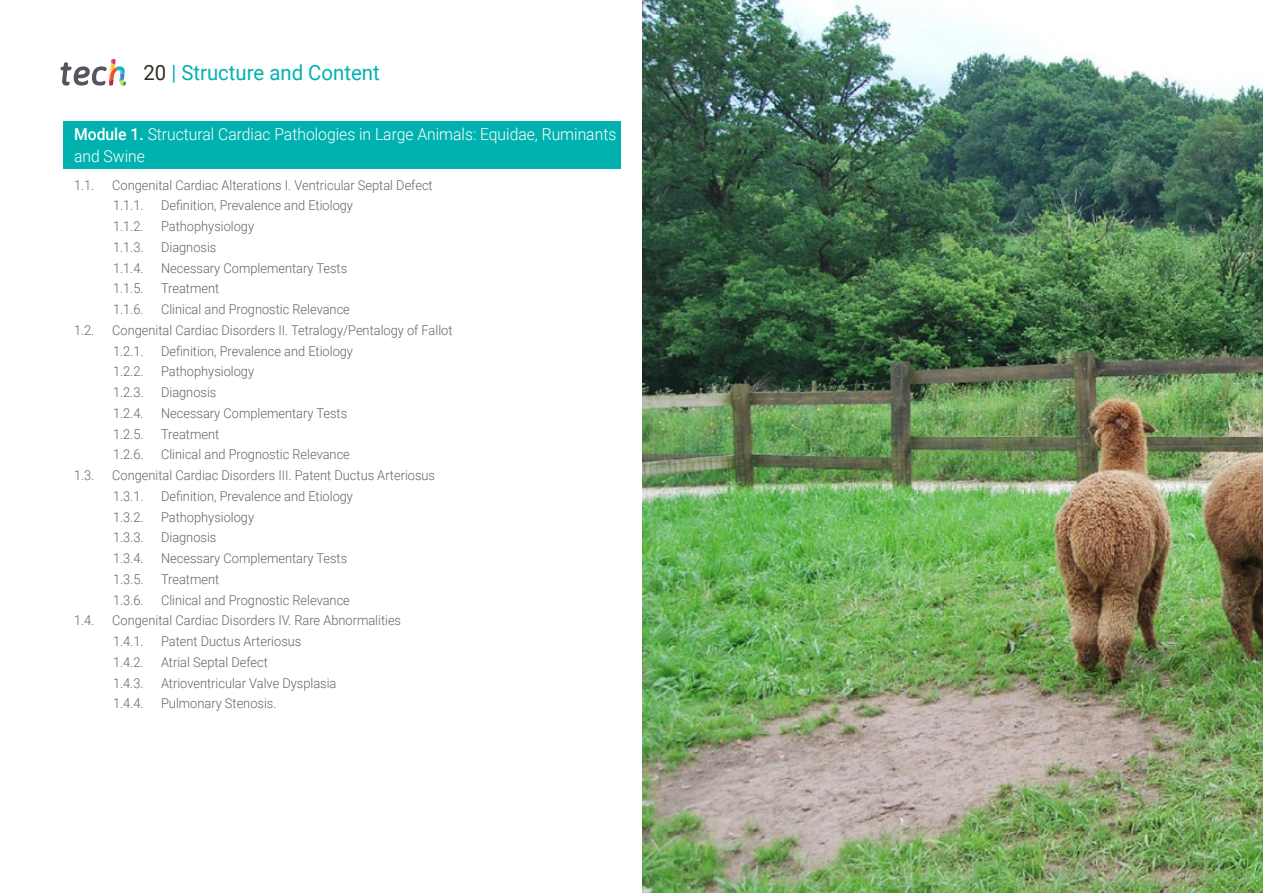
<style>
.page{position:relative;width:1263px;height:893px;background:#fff}
.page>*{position:absolute;margin:0;border:0;box-sizing:border-box;transform-origin:0 0}
.t1{font:21px "Roboto";color:#00b2af}
.t2{font:300 16.5px/22.5px "Roboto";color:#fff;scale:.95 1}
.t3{font:300 13.5px/20.7px "Roboto";color:#61646a;scale:.95 1}
.s1{color:#312e20}
.s2{font-weight:500}
</style>
<div class="page">
<div style="left:63px;top:121px;width:558px;height:48px;background:#00b2af"></div>
<svg style="left:61px;top:59px;width:65px;height:27px"></svg>
<img style="left:642px;top:0;width:621px;height:893px">
<h1 class="t1" style="left:144px;top:57px;width:238px"><span class="s1">20</span> | Structure and Content</h1>
<p class="t2" style="left:74px;top:122px;width:572px"><span class="s2">Module 1.</span> Structural Cardiac Pathologies in Large Animals: Equidae, Ruminants and Swine</p>
<p class="t3" style="left:74px;top:174px;width:23px">1.1.</p>
<p class="t3" style="left:112px;top:174px;width:339px">Congenital Cardiac Alterations I. Ventricular Septal Defect<br>1.1.1.</p>
<p class="t3" style="left:161px;top:195px;width:204px">Definition, Prevalence and Etiology</p>
<p class="t3" style="left:113px;top:215px;width:34px">1.1.2.</p>
<p class="t3" style="left:161px;top:215px;width:99px">Pathophysiology</p>
<p class="t3" style="left:113px;top:236px;width:34px">1.1.3.</p>
<p class="t3" style="left:161px;top:236px;width:60px">Diagnosis</p>
<p class="t3" style="left:113px;top:257px;width:34px">1.1.4.</p>
<p class="t3" style="left:161px;top:257px;width:197px">Necessary Complementary Tests</p>
<p class="t3" style="left:113px;top:278px;width:34px">1.1.5.</p>
<p class="t3" style="left:161px;top:278px;width:63px">Treatment</p>
<p class="t3" style="left:113px;top:298px;width:34px">1.1.6.</p>
<p class="t3" style="left:161px;top:298px;width:200px">Clinical and Prognostic Relevance</p>
<p class="t3" style="left:74px;top:319px;width:23px">1.2.</p>
<p class="t3" style="left:112px;top:319px;width:360px">Congenital Cardiac Disorders II. Tetralogy/Pentalogy of Fallot<br>1.2.1.</p>
<p class="t3" style="left:161px;top:340px;width:204px">Definition, Prevalence and Etiology</p>
<p class="t3" style="left:113px;top:361px;width:34px">1.2.2.</p>
<p class="t3" style="left:161px;top:361px;width:99px">Pathophysiology</p>
<p class="t3" style="left:113px;top:381px;width:34px">1.2.3.</p>
<p class="t3" style="left:161px;top:381px;width:60px">Diagnosis</p>
<p class="t3" style="left:113px;top:402px;width:34px">1.2.4.</p>
<p class="t3" style="left:161px;top:402px;width:197px">Necessary Complementary Tests</p>
<p class="t3" style="left:113px;top:423px;width:34px">1.2.5.</p>
<p class="t3" style="left:161px;top:423px;width:63px">Treatment</p>
<p class="t3" style="left:113px;top:444px;width:34px">1.2.6.</p>
<p class="t3" style="left:161px;top:444px;width:200px">Clinical and Prognostic Relevance</p>
<p class="t3" style="left:74px;top:464px;width:23px">1.3.</p>
<p class="t3" style="left:112px;top:464px;width:341px">Congenital Cardiac Disorders III. Patent Ductus Arteriosus<br>1.3.1.</p>
<p class="t3" style="left:161px;top:485px;width:204px">Definition, Prevalence and Etiology</p>
<p class="t3" style="left:113px;top:506px;width:34px">1.3.2.</p>
<p class="t3" style="left:161px;top:506px;width:99px">Pathophysiology</p>
<p class="t3" style="left:113px;top:527px;width:34px">1.3.3.</p>
<p class="t3" style="left:161px;top:527px;width:60px">Diagnosis</p>
<p class="t3" style="left:113px;top:547px;width:34px">1.3.4.</p>
<p class="t3" style="left:161px;top:547px;width:197px">Necessary Complementary Tests</p>
<p class="t3" style="left:113px;top:568px;width:34px">1.3.5.</p>
<p class="t3" style="left:161px;top:568px;width:63px">Treatment</p>
<p class="t3" style="left:113px;top:589px;width:34px">1.3.6.</p>
<p class="t3" style="left:161px;top:589px;width:200px">Clinical and Prognostic Relevance</p>
<p class="t3" style="left:74px;top:610px;width:23px">1.4.</p>
<p class="t3" style="left:112px;top:610px;width:305px">Congenital Cardiac Disorders IV. Rare Abnormalities<br>1.4.1.</p>
<p class="t3" style="left:161px;top:630px;width:149px">Patent Ductus Arteriosus</p>
<p class="t3" style="left:113px;top:651px;width:34px">1.4.2.</p>
<p class="t3" style="left:161px;top:651px;width:114px">Atrial Septal Defect</p>
<p class="t3" style="left:113px;top:672px;width:34px">1.4.3.</p>
<p class="t3" style="left:161px;top:672px;width:186px">Atrioventricular Valve Dysplasia</p>
<p class="t3" style="left:113px;top:693px;width:34px">1.4.4.</p>
<p class="t3" style="left:161px;top:693px;width:123px">Pulmonary Stenosis.</p>
</div>
